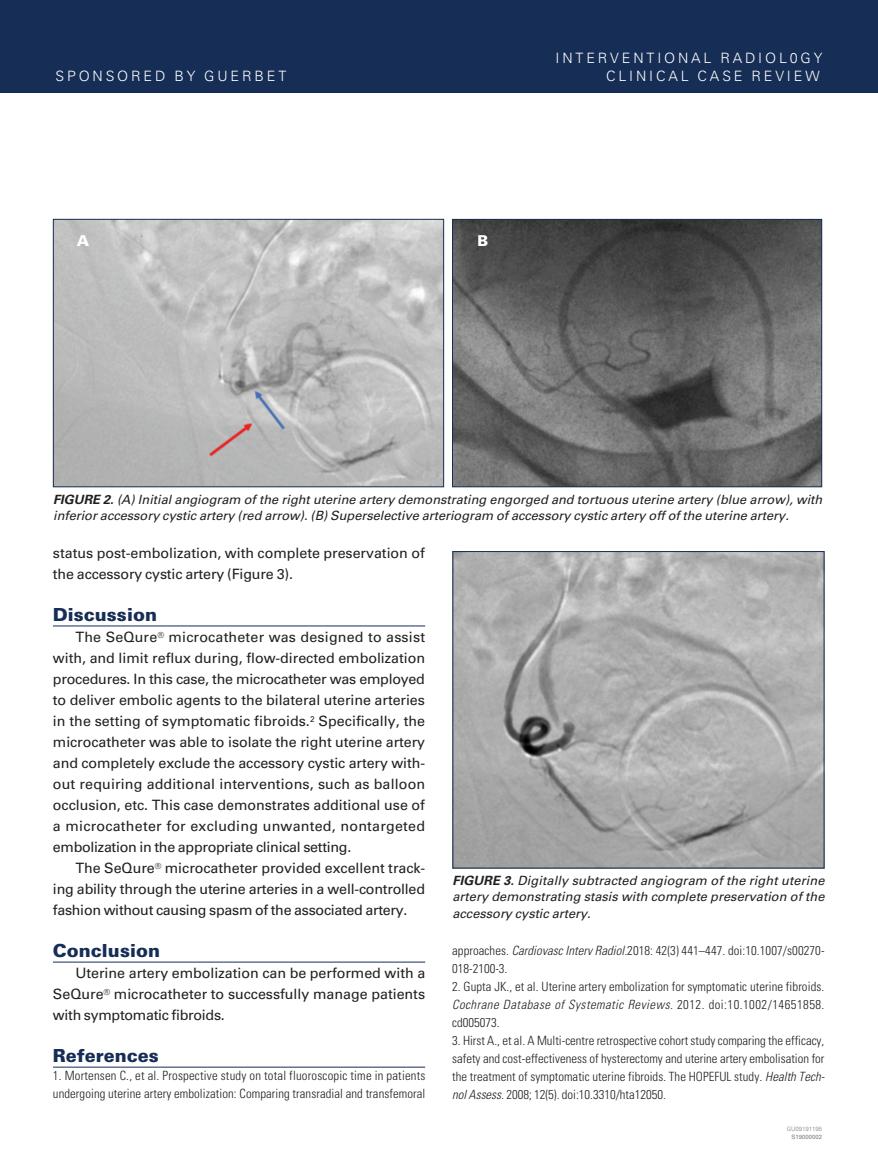
<style>
.page{position:relative;width:878px;height:1175px;background:#fff}
.page>*{position:absolute;margin:0;border:0;box-sizing:border-box;transform-origin:0 0}
.sponsored-case-subhe{font:900 18px "Univers";color:#162d55}
.figure_labels{font:900 15px "Univers";color:#fff}
.sponsored-case-body{font:14.25px/21px "Univers";letter-spacing:-.02em;color:#231f20;text-align:justify}
.sponsored-case-body-2{font:14.25px/21px "Univers";color:#231f20}
.t1{font:300 14.25px "Univers";letter-spacing:.2em;color:#fff}
.sponsored-case-refs{font:300 condensed 12.75px/18px "Univers";letter-spacing:.005em;color:#231f20}
.sponsored-case-capti{font:italic 12.75px/16.5px "Univers";color:#231f20}
.ad-insert-title{font:300 6px "Univers";color:#76787b}
.sponsored-case-capti-2{font:6px "Univers";color:#76787b}
.s1{font-weight:700}
.s2{font-style:italic}
</style>
<div class="page">
<div style="left:0;top:0;width:878px;height:93px;background:#162d55"></div>
<hr style="left:53px;top:625px;width:372px;height:1px;background:#162d55">
<hr style="left:53px;top:961px;width:372px;height:1px;background:#162d55">
<hr style="left:53px;top:1066px;width:372px;height:1px;background:#162d55">
<img style="left:55px;top:221px;width:387px;height:264px">
<div style="left:53px;top:219px;width:391px;height:268px;border:1px solid #162d55"></div>
<img style="left:454px;top:553px;width:368px;height:313px">
<div style="left:452px;top:551px;width:372px;height:317px;border:1px solid #162d55"></div>
<img style="left:454px;top:221px;width:366px;height:264px">
<div style="left:452px;top:219px;width:370px;height:268px;border:1px solid #162d55"></div>
<p class="t1" style="left:555px;top:49px;width:268px">INTERVENTIONAL RADIOL0GY</p>
<p class="t1" style="left:56px;top:67px;width:232px">SPONSORED BY GUERBET</p>
<p class="t1" style="left:606px;top:67px;width:215px">CLINICAL CASE REVIEW</p>
<p class="figure_labels" style="left:77px;top:231px;width:14px">A</p>
<p class="figure_labels" style="left:477px;top:231px;width:12px">B</p>
<p class="sponsored-case-capti" style="left:53px;top:491px;width:770px"><span class="s1">FIGURE 2.</span> (A) Initial angiogram of the right uterine artery demonstrating engorged and tortuous uterine artery (blue arrow), with inferior accessory cystic artery (red arrow). (B) Superselective arteriogram of accessory cystic artery off of the uterine artery.</p>
<p class="sponsored-case-body-2" style="left:53px;top:543px;width:373px">status post-embolization, with complete preservation of the accessory cystic artery (Figure 3).</p>
<p class="sponsored-case-subhe" style="left:53px;top:603px;width:106px">Discussion</p>
<p class="sponsored-case-body" style="left:53px;top:627px;width:374px;text-indent:22px">The SeQure<sup>®</sup> microcatheter was designed to assist with, and limit reflux during, flow-directed embolization procedures. In this case, the microcatheter was employed to deliver embolic agents to the bilateral uterine arteries in the setting of symptomatic fibroids.<sup>2</sup> Specifically, the microcatheter was able to isolate the right uterine artery and completely exclude the accessory cystic artery with&shy;out requiring additional interventions, such as balloon occlusion, etc. This case demonstrates additional use of a microcatheter for excluding unwanted, nontargeted embolization in the appropriate clinical setting.</p>
<p class="sponsored-case-body" style="left:53px;top:858px;width:374px;text-indent:22px">The SeQure<sup>®</sup> microcatheter provided excellent track&shy;ing ability through the uterine arteries in a well-controlled fashion without causing spasm of the associated artery.</p>
<p class="sponsored-case-subhe" style="left:53px;top:939px;width:109px">Conclusion</p>
<p class="sponsored-case-body" style="left:53px;top:963px;width:374px;text-indent:22px">Uterine artery embolization can be performed with a SeQure<sup>®</sup> microcatheter to successfully manage patients with symptomatic fibroids.</p>
<p class="sponsored-case-subhe" style="left:53px;top:1044px;width:107px">References</p>
<p class="sponsored-case-refs" style="left:53px;top:1067px;width:374px">1. Mortensen C., et al. Prospective study on total fluoroscopic time in patients undergoing uterine artery embolization: Comparing transradial and transfemoral</p>
<p class="sponsored-case-capti" style="left:452px;top:872px;width:373px;text-align:justify"><span class="s1">FIGURE 3.</span> Digitally subtracted angiogram of the right uterine artery demonstrating stasis with complete preservation of the accessory cystic artery.</p>
<p class="sponsored-case-refs" style="left:452px;top:941px;width:374px">approaches. <span class="s2">Cardiovasc Interv Radiol.</span>2018: 42(3) 441–447. doi:10.1007/s00270-<br>018-2100-3.</p>
<p class="sponsored-case-refs" style="left:452px;top:977px;width:374px;text-align:justify">2. Gupta JK., et al. Uterine artery embolization for symptomatic uterine fibroids.<br><span class="s2">Cochrane Database of Systematic Reviews.</span> 2012. doi:10.1002/14651858. cd005073.</p>
<p class="sponsored-case-refs" style="left:452px;top:1031px;width:374px;text-align:justify">3. Hirst A., et al. A Multi-centre retrospective cohort study comparing the efficacy, safety and cost-effectiveness of hysterectomy and uterine artery embolisation for the treatment of symptomatic uterine fibroids. The HOPEFUL study. <span class="s2">Health Tech&shy;nol Assess.</span> 2008; 12(5). doi:10.3310/hta12050.</p>
<p class="ad-insert-title" style="left:786px;top:1125px;width:37px">GU09191195</p>
<p class="sponsored-case-capti-2" style="left:791px;top:1133px;width:32px">S19000002</p>
</div>
